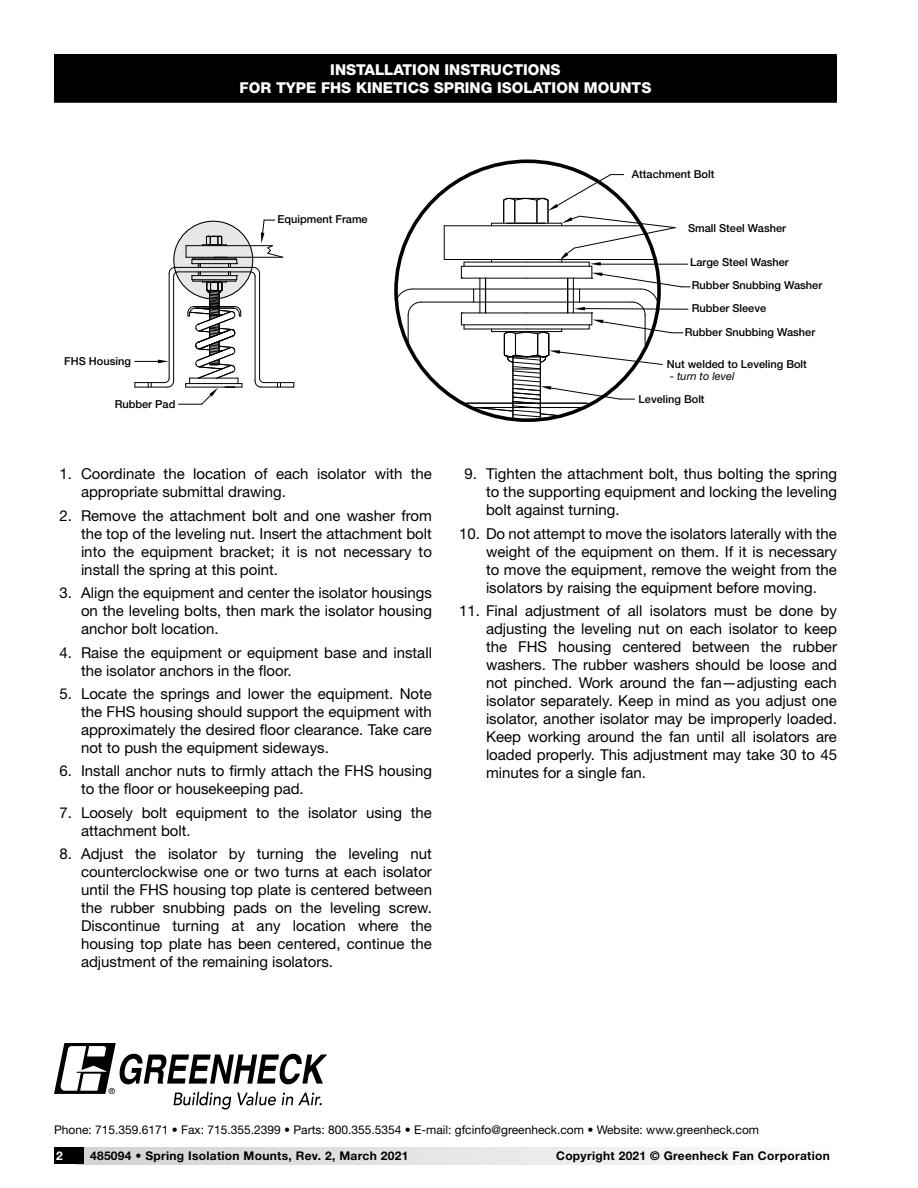
<style>
.page{position:relative;width:918px;height:1188px;background:#fff}
.page>*{position:absolute;margin:0;border:0;box-sizing:border-box;transform-origin:0 0}
.t1{font:15px/18px "Helvetica Neue LT Std";color:#000;text-align:justify}
.t2{font:800 15px/18px "Helvetica Neue LT Std";color:#fff;text-align:center}
.t3{font:12px "Helvetica Neue LT Std";color:#000}
.t4{font:700 12px "Helvetica Neue LT Std";letter-spacing:.025em;color:#000}
.t5{font:700 12px "Helvetica Neue LT Std";color:#fff}
.t6{font:500 10.95px/23.4px "Helvetica Neue LT Std";color:#000}
.t7{font:italic 10.95px "Helvetica Neue LT Std";color:#000}
.t8{font:8.25px "Helvetica";color:#000}
</style>
<div class="page">
<div style="left:77px;top:1148px;width:760px;height:16px;background:linear-gradient(to right,#d1d2d4,#fcfcfc)"></div>
<div style="left:54px;top:1148px;width:30px;height:16px;background:#000"></div>
<svg style="left:54px;top:1043px;width:273px;height:67px"></svg>
<div style="left:55px;top:55px;width:781px;height:47px;background:#000"></div>
<hr style="left:54px;top:54px;width:783px;height:2px;background:#000">
<hr style="left:54px;top:56px;width:2px;height:45px;background:#000">
<hr style="left:836px;top:56px;width:1px;height:45px;background:#000">
<hr style="left:54px;top:101px;width:783px;height:2px;background:#000">
<svg style="left:174px;top:221px;width:79px;height:78px"></svg>
<hr style="left:175px;top:267px;width:79px;height:1px;background:#000">
<hr style="left:178px;top:271px;width:73px;height:1px;background:#000">
<svg style="left:250px;top:267px;width:10px;height:10px"></svg>
<hr style="left:259px;top:273px;width:1px;height:105px;background:#000">
<hr style="left:255px;top:276px;width:1px;height:105px;background:#000">
<svg style="left:254px;top:377px;width:11px;height:11px"></svg>
<hr style="left:261px;top:387px;width:33px;height:1px;background:#000">
<hr style="left:264px;top:382px;width:30px;height:1px;background:#000">
<hr style="left:186px;top:257px;width:97px;height:1px;background:#000">
<hr style="left:186px;top:245px;width:86px;height:1px;background:#000">
<svg style="left:277px;top:383px;width:4px;height:4px"></svg>
<hr style="left:408px;top:315px;width:1px;height:30px;background:#000">
<svg style="left:395px;top:288px;width:27px;height:28px"></svg>
<hr style="left:413px;top:289px;width:228px;height:1px;background:#000">
<hr style="left:421px;top:302px;width:211px;height:1px;background:#000">
<hr style="left:444px;top:259px;width:210px;height:1px;background:#000">
<hr style="left:444px;top:225px;width:197px;height:1px;background:#000">
<hr style="left:444px;top:226px;width:1px;height:34px;background:#000">
<svg style="left:261px;top:219px;width:23px;height:39px"></svg>
<svg style="left:134px;top:235px;width:108px;height:170px"></svg>
<svg style="left:461px;top:173px;width:229px;height:248px"></svg>
<p class="t2" style="left:240px;top:60px;width:413px">INSTALLATION INSTRUCTIONS<br>FOR TYPE FHS KINETICS SPRING ISOLATION MOUNTS</p>
<p class="t6" style="left:64px;top:349px;width:68px">FHS Housing</p>
<p class="t6" style="left:115px;top:392px;width:62px">Rubber Pad</p>
<p class="t6" style="left:277px;top:208px;width:92px">Equipment Frame</p>
<p class="t1" style="left:81px;top:465px;width:352px;text-indent:-22px">1. Coordinate the location of each isolator with the appropriate submittal drawing.</p>
<p class="t1" style="left:81px;top:506px;width:353px;text-indent:-22px">2. Remove the attachment bolt and one washer from the top of the leveling nut. Insert the attachment bolt into the equipment bracket; it is not necessary to install the spring at this point.</p>
<p class="t1" style="left:81px;top:584px;width:353px;text-indent:-22px">3. Align the equipment and center the isolator housings on the leveling bolts, then mark the isolator housing anchor bolt location.</p>
<p class="t1" style="left:81px;top:643px;width:353px;text-indent:-22px">4. Raise the equipment or equipment base and install the isolator anchors in the floor.</p>
<p class="t1" style="left:81px;top:684px;width:353px;text-indent:-22px">5. Locate the springs and lower the equipment. Note the FHS housing should support the equipment with approximately the desired floor clearance. Take care not to push the equipment sideways.</p>
<p class="t1" style="left:81px;top:762px;width:353px;text-indent:-22px">6. Install anchor nuts to firmly attach the FHS housing to the floor or housekeeping pad.</p>
<p class="t1" style="left:81px;top:803px;width:353px;text-indent:-22px">7. Loosely bolt equipment to the isolator using the attachment bolt.</p>
<p class="t1" style="left:81px;top:845px;width:353px;text-indent:-22px">8. Adjust the isolator by turning the leveling nut counterclockwise one or two turns at each isolator until the FHS housing top plate is centered between the rubber snubbing pads on the leveling screw.<br>Discontinue turning at any location where the housing top plate has been centered, continue the adjustment of the remaining isolators.</p>
<p class="t6" style="left:632px;top:163px;width:84px">Attachment Bolt</p>
<p class="t6" style="left:688px;top:216px;width:100px">Small Steel Washer</p>
<p class="t6" style="left:690px;top:250px;width:134px">Large Steel Washer<br>Rubber Snubbing Washer</p>
<p class="t6" style="left:685px;top:320px;width:132px">Rubber Snubbing Washer</p>
<p class="t6" style="left:692px;top:296px;width:76px">Rubber Sleeve</p>
<p class="t6" style="left:667px;top:352px;width:142px">Nut welded to Leveling Bolt</p>
<p class="t7" style="left:670px;top:370px;width:66px">- turn to level</p>
<p class="t6" style="left:639px;top:387px;width:68px">Leveling Bolt</p>
<p class="t1" style="left:486px;top:465px;width:353px;text-indent:-22px">9. Tighten the attachment bolt, thus bolting the spring to the supporting equipment and locking the leveling bolt against turning.</p>
<p class="t1" style="left:486px;top:524px;width:352px;text-indent:-27px">10. Do not attempt to move the isolators laterally with the weight of the equipment on them. If it is necessary to move the equipment, remove the weight from the isolators by raising the equipment before moving.</p>
<p class="t1" style="left:486px;top:602px;width:353px;text-indent:-27px">11. Final adjustment of all isolators must be done by adjusting the leveling nut on each isolator to keep the FHS housing centered between the rubber washers. The rubber washers should be loose and not pinched. Work around the fan—adjusting each isolator separately. Keep in mind as you adjust one isolator, another isolator may be improperly loaded.<br>Keep working around the fan until all isolators are loaded properly. This adjustment may take 30 to 45 minutes for a single fan.</p>
<p class="t8" style="left:109px;top:1086px;width:8px">®</p>
<p class="t3" style="left:54px;top:1123px;width:707px">Phone: 715.359.6171 • Fax: 715.355.2399 • Parts: 800.355.5354 • E-mail: gfcinfo@greenheck.com • Website: www.greenheck.com</p>
<p class="t5" style="left:56px;top:1148px;width:8px">2</p>
<p class="t4" style="left:90px;top:1148px;width:320px">485094 • Spring Isolation Mounts, Rev. 2, March 2021</p>
<p class="t4" style="left:556px;top:1148px;width:275px">Copyright 2021 © Greenheck Fan Corporation</p>
</div>
